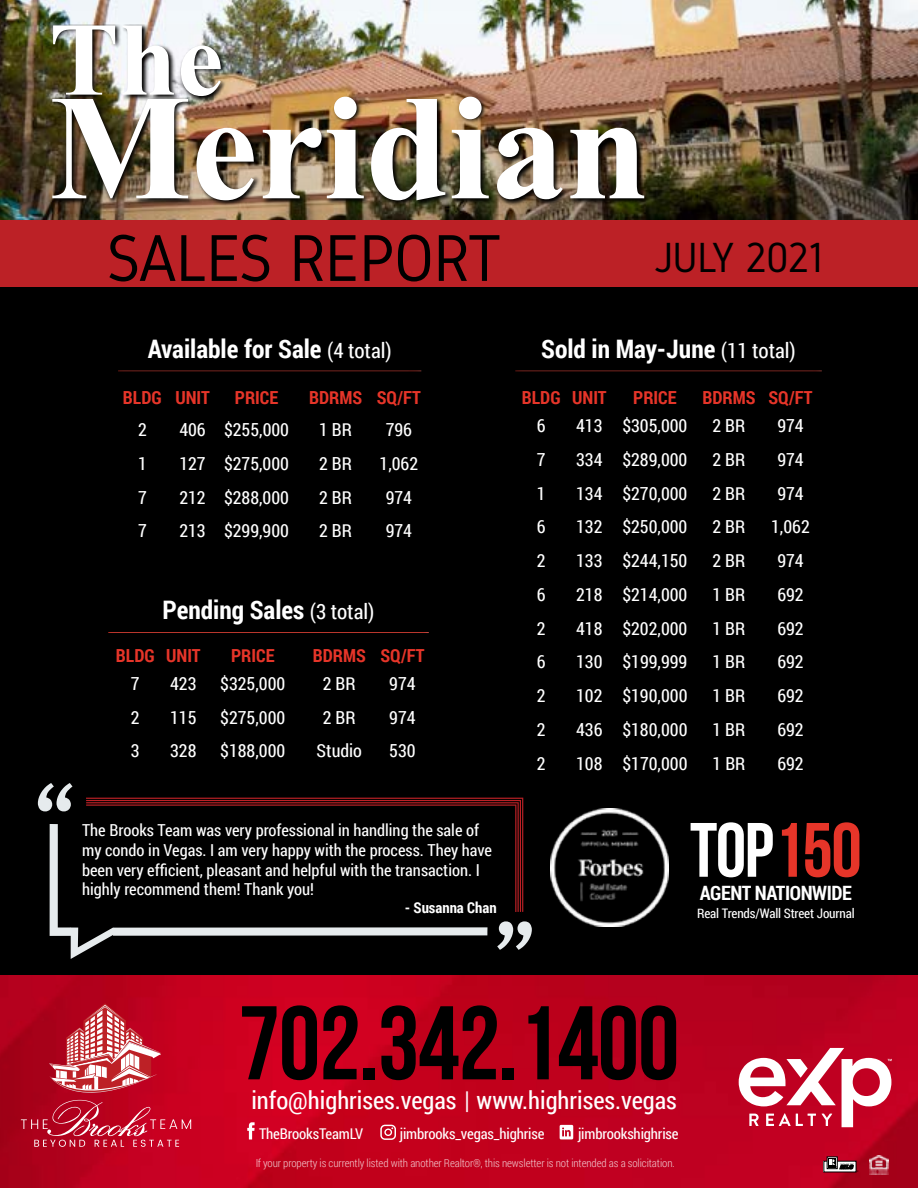
<style>
.page{position:relative;width:918px;height:1188px;background:#fff}
.page>*{position:absolute;margin:0;border:0;box-sizing:border-box;transform-origin:0 0}
.t1{font:700 150px "Times New Roman";color:#fff}
.t2{font:700 104.4px "Bebas Neue";letter-spacing:-.01em;color:#000}
.t3{font:700 104.4px "Times New Roman";color:#fff}
.t4{font:700 76.8px "Bebas Neue";letter-spacing:-.02em;color:#fff}
.t5{font:66px "Gidole";color:#000}
.t6{font:42.15px "Gidole";letter-spacing:-.015em;color:#000}
.t7{font:700 25.5px "Roboto Condensed";color:#fff}
.t8{font:24.6px "Roboto Condensed";color:#fff}
.t9{font:700 19.8px "Roboto Condensed";letter-spacing:-.02em;color:#fff}
.t10{font:18px "Roboto Condensed";color:#fff}
.t11{font:700 18px "Roboto Condensed";color:#e63529}
.t12{font:16.5px/19.8px "Roboto Condensed";color:#fff}
.t13{font:700 15px "Roboto Condensed";color:#fff}
.t14{font:14.85px "Roboto Condensed";letter-spacing:-.01em;color:#fff}
.t15{font:13.2px "Roboto Condensed";letter-spacing:-.01em;color:#fff}
.t16{font:300 11.1px "Roboto Condensed";letter-spacing:-.01em;color:#fff}
.s1{font-weight:400;font-size:21px}
.s2{color:#e63529}
</style>
<div class="page">
<img style="left:0;top:975px;width:918px;height:213px">
<svg style="left:21px;top:1003px;width:170px;height:144px;background:#c32a3f"></svg>
<svg style="left:739px;top:1048px;width:153px;height:79px"></svg>
<svg style="left:827px;top:1157px;width:10px;height:12px"></svg>
<svg style="left:829px;top:1159px;width:29px;height:13px"></svg>
<img style="left:869px;top:1156px;width:19px;height:19px">
<svg style="left:247px;top:1122px;width:8px;height:18px"></svg>
<svg style="left:380px;top:1125px;width:16px;height:15px"></svg>
<svg style="left:560px;top:1125px;width:13px;height:14px"></svg>
<img style="left:0;top:0;width:918px;height:220px">
<div style="left:0;top:287px;width:918px;height:688px;background:#000"></div>
<div style="left:117px;top:367px;width:308px;height:10px;background:#000;opacity:.75"></div>
<div style="left:515px;top:367px;width:310px;height:10px;background:#000;opacity:.75"></div>
<img style="left:50px;top:24px;width:600px;height:182px">
<div style="left:0;top:220px;width:918px;height:67px;background:#bc2126"></div>
<svg style="left:497px;top:921px;width:35px;height:29px"></svg>
<svg style="left:38px;top:783px;width:34px;height:28px"></svg>
<svg style="left:86px;top:798px;width:437px;height:114px"></svg>
<svg style="left:86px;top:800px;width:435px;height:112px"></svg>
<svg style="left:86px;top:802px;width:433px;height:110px;background:#671114"></svg>
<svg style="left:86px;top:805px;width:430px;height:107px"></svg>
<svg style="left:50px;top:824px;width:438px;height:135px"></svg>
<img style="left:551px;top:808px;width:118px;height:118px">
<h2 class="t3" style="left:49px;top:-13px;width:175px">The</h2>
<h1 class="t1" style="left:49px;top:44px;width:601px">Meridian</h1>
<h3 class="t5" style="left:107px;top:219px;width:395px">SALES REPORT</h3>
<h3 class="t6" style="left:654px;top:233px;width:171px">JULY 2021</h3>
<h3 class="t7" style="left:148px;top:331px;width:246px">Available for Sale <span class="s1">(4 total)</span></h3>
<p class="t11" style="left:123px;top:385px;width:88px">BLDG UNIT</p>
<p class="t11" style="left:235px;top:385px;width:45px">PRICE</p>
<p class="t11" style="left:309px;top:385px;width:113px">BDRMS SQ/FT</p>
<p class="t10" style="left:138px;top:417px;width:10px">2</p>
<p class="t10" style="left:179px;top:417px;width:111px">406 $255,000</p>
<p class="t10" style="left:319px;top:417px;width:34px">1 BR</p>
<p class="t10" style="left:386px;top:417px;width:28px">796</p>
<p class="t10" style="left:138px;top:451px;width:10px">1</p>
<p class="t10" style="left:179px;top:451px;width:111px">127 $275,000</p>
<p class="t10" style="left:319px;top:451px;width:34px">2 BR</p>
<p class="t10" style="left:380px;top:451px;width:40px">1,062</p>
<p class="t10" style="left:138px;top:485px;width:10px">7</p>
<p class="t10" style="left:179px;top:485px;width:111px">212 $288,000</p>
<p class="t10" style="left:319px;top:485px;width:34px">2 BR</p>
<p class="t10" style="left:386px;top:485px;width:28px">974</p>
<p class="t10" style="left:138px;top:518px;width:10px">7</p>
<p class="t10" style="left:179px;top:518px;width:111px">213 $299,900</p>
<p class="t10" style="left:319px;top:518px;width:34px">2 BR</p>
<p class="t10" style="left:386px;top:518px;width:28px">974</p>
<h3 class="t7" style="left:163px;top:592px;width:213px">Pending Sales <span class="s1">(3 total)</span></h3>
<p class="t11" style="left:116px;top:643px;width:86px">BLDG UNIT</p>
<p class="t11" style="left:231px;top:643px;width:45px">PRICE</p>
<p class="t11" style="left:313px;top:643px;width:113px">BDRMS SQ/FT</p>
<p class="t10" style="left:131px;top:671px;width:10px">7</p>
<p class="t10" style="left:170px;top:671px;width:28px">423</p>
<p class="t10" style="left:220px;top:671px;width:67px">$325,000</p>
<p class="t10" style="left:323px;top:671px;width:34px">2 BR</p>
<p class="t10" style="left:389px;top:671px;width:28px">974</p>
<p class="t10" style="left:131px;top:705px;width:10px">2</p>
<p class="t10" style="left:170px;top:705px;width:28px">115</p>
<p class="t10" style="left:220px;top:705px;width:67px">$275,000</p>
<p class="t10" style="left:323px;top:705px;width:34px">2 BR</p>
<p class="t10" style="left:389px;top:705px;width:28px">974</p>
<p class="t10" style="left:131px;top:739px;width:10px">3</p>
<p class="t10" style="left:170px;top:739px;width:28px">328</p>
<p class="t10" style="left:220px;top:739px;width:67px">$188,000</p>
<p class="t10" style="left:317px;top:739px;width:47px">Studio</p>
<p class="t10" style="left:389px;top:739px;width:28px">530</p>
<p class="t12" style="left:82px;top:820px;width:411px">The Brooks Team was very professional in handling the sale of my condo in Vegas. I am very happy with the process. They have been very efficient, pleasant and helpful with the transaction. I highly recommend them! Thank you!</p>
<p class="t13" style="left:405px;top:897px;width:93px">- Susanna Chan</p>
<h3 class="t7" style="left:541px;top:331px;width:256px">Sold in May-June <span class="s1">(11 total)</span></h3>
<p class="t11" style="left:522px;top:385px;width:86px">BLDG UNIT</p>
<p class="t11" style="left:633px;top:385px;width:45px">PRICE</p>
<p class="t11" style="left:702px;top:385px;width:112px">BDRMS SQ/FT</p>
<p class="t10" style="left:537px;top:413px;width:10px">6</p>
<p class="t10" style="left:576px;top:413px;width:113px">413 $305,000</p>
<p class="t10" style="left:713px;top:413px;width:34px">2 BR</p>
<p class="t10" style="left:777px;top:413px;width:28px">974</p>
<p class="t10" style="left:537px;top:447px;width:10px">7</p>
<p class="t10" style="left:576px;top:447px;width:113px">334 $289,000</p>
<p class="t10" style="left:713px;top:447px;width:34px">2 BR</p>
<p class="t10" style="left:777px;top:447px;width:28px">974</p>
<p class="t10" style="left:537px;top:481px;width:10px">1</p>
<p class="t10" style="left:576px;top:481px;width:113px">134 $270,000</p>
<p class="t10" style="left:713px;top:481px;width:34px">2 BR</p>
<p class="t10" style="left:777px;top:481px;width:28px">974</p>
<p class="t10" style="left:537px;top:514px;width:10px">6</p>
<p class="t10" style="left:576px;top:514px;width:113px">132 $250,000</p>
<p class="t10" style="left:713px;top:514px;width:34px">2 BR</p>
<p class="t10" style="left:771px;top:514px;width:40px">1,062</p>
<p class="t10" style="left:537px;top:548px;width:10px">2</p>
<p class="t10" style="left:576px;top:548px;width:113px">133 $244,150</p>
<p class="t10" style="left:713px;top:548px;width:34px">2 BR</p>
<p class="t10" style="left:777px;top:548px;width:28px">974</p>
<p class="t10" style="left:537px;top:582px;width:10px">6</p>
<p class="t10" style="left:576px;top:582px;width:113px">218 $214,000</p>
<p class="t10" style="left:713px;top:582px;width:34px">1 BR</p>
<p class="t10" style="left:777px;top:582px;width:28px">692</p>
<p class="t10" style="left:537px;top:616px;width:10px">2</p>
<p class="t10" style="left:576px;top:616px;width:113px">418 $202,000</p>
<p class="t10" style="left:713px;top:616px;width:34px">1 BR</p>
<p class="t10" style="left:777px;top:616px;width:28px">692</p>
<p class="t10" style="left:537px;top:649px;width:10px">6</p>
<p class="t10" style="left:576px;top:649px;width:113px">130 $199,999</p>
<p class="t10" style="left:713px;top:649px;width:34px">1 BR</p>
<p class="t10" style="left:777px;top:649px;width:28px">692</p>
<p class="t10" style="left:537px;top:683px;width:10px">2</p>
<p class="t10" style="left:576px;top:683px;width:113px">102 $190,000</p>
<p class="t10" style="left:713px;top:683px;width:34px">1 BR</p>
<p class="t10" style="left:777px;top:683px;width:28px">692</p>
<p class="t10" style="left:537px;top:717px;width:10px">2</p>
<p class="t10" style="left:576px;top:717px;width:113px">436 $180,000</p>
<p class="t10" style="left:713px;top:717px;width:34px">1 BR</p>
<p class="t10" style="left:777px;top:717px;width:28px">692</p>
<p class="t10" style="left:537px;top:751px;width:10px">2</p>
<p class="t10" style="left:576px;top:751px;width:113px">108 $170,000</p>
<p class="t10" style="left:713px;top:751px;width:34px">1 BR</p>
<p class="t10" style="left:777px;top:751px;width:28px">692</p>
<h3 class="t4" style="left:690px;top:808px;width:173px">TOP <span class="s2">150</span></h3>
<p class="t9" style="left:700px;top:879px;width:154px">AGENT NATIONWIDE</p>
<p class="t15" style="left:697px;top:905px;width:159px">Real Trends/Wall Street Journal</p>
<h2 class="t2" style="left:239px;top:986px;width:442px">702.342.1400</h2>
<h3 class="t8" style="left:251px;top:1084px;width:427px">info@highrises.vegas | www.highrises.vegas</h3>
<p class="t14" style="left:259px;top:1123px;width:106px">TheBrooksTeamLV</p>
<p class="t14" style="left:400px;top:1123px;width:146px">jimbrooks_vegas_highrise</p>
<p class="t14" style="left:578px;top:1123px;width:102px">jimbrookshighrise</p>
<p class="t16" style="left:255px;top:1155px;width:421px">If your property is currently listed with another Realtor®, this newsletter is not intended as a solicitation.</p>
</div>
